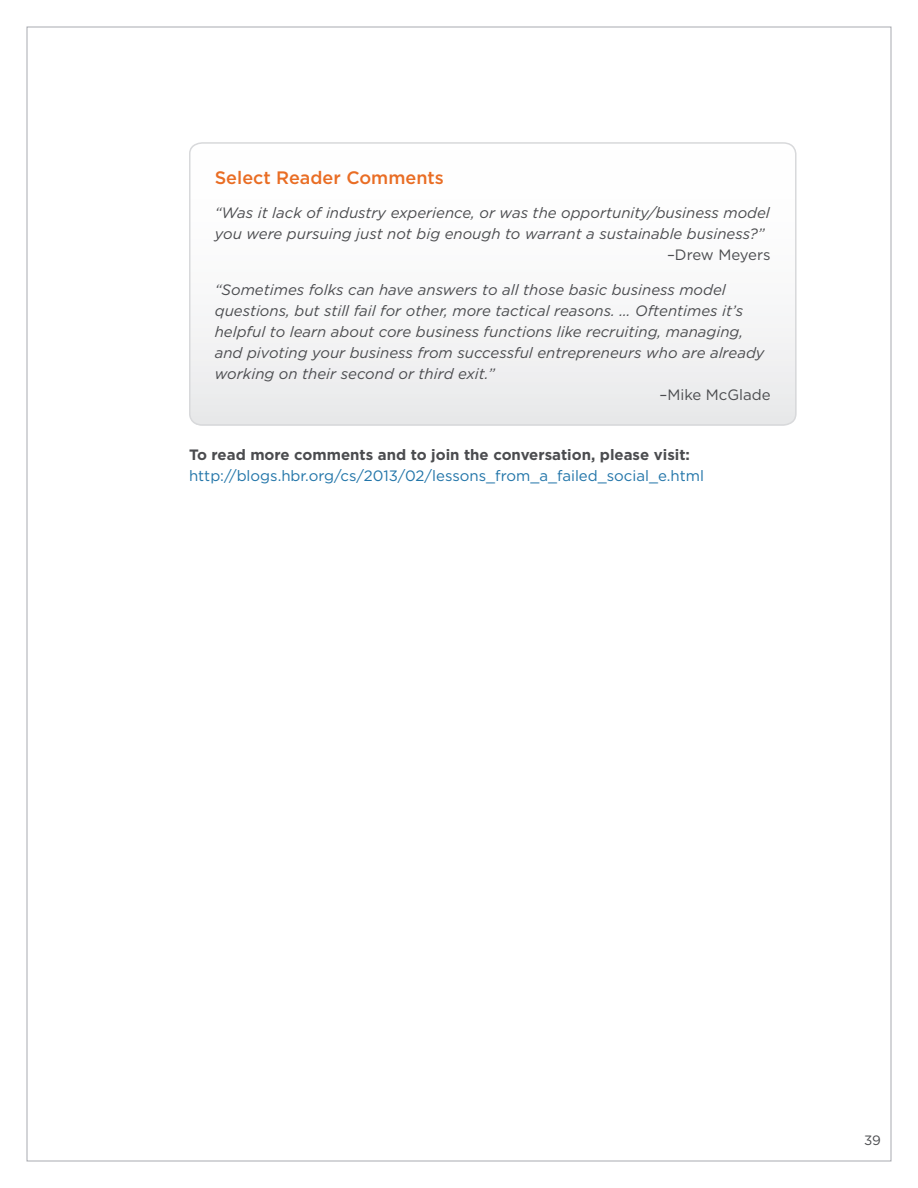
<style>
.page{position:relative;width:918px;height:1188px;background:#fff}
.page>*{position:absolute;margin:0;border:0;box-sizing:border-box;transform-origin:0 0}
.t1{font:500 18px "Gotham";color:#e96d24}
.t2{font:italic 15px "Gotham";color:#4b4c4f}
._08-BodyText{font:15px/21px "Gotham";color:#2275a9}
.t3{font:15px "Gotham";color:#4b4c4f}
.t4{font:13.5px "Gotham";color:#4b4c4f}
.s1{font-weight:700;color:#4b4c4f}
</style>
<div class="page">
<svg style="left:189px;top:142px;width:608px;height:284px"></svg>
<p class="t1" style="left:215px;top:166px;width:231px">Select Reader Comments</p>
<p class="t2" style="left:215px;top:203px;width:557px">“Was it lack of industry experience, or was the opportunity/business model</p>
<p class="t2" style="left:215px;top:224px;width:551px">you were pursuing just not big enough to warrant a sustainable business?”</p>
<p class="t3" style="left:667px;top:245px;width:105px">–Drew Meyers</p>
<p class="t2" style="left:215px;top:280px;width:513px">“Sometimes folks can have answers to all those basic business model</p>
<p class="t2" style="left:215px;top:301px;width:530px">questions, but still fail for other, more tactical reasons. … Oftentimes it’s</p>
<p class="t2" style="left:215px;top:322px;width:530px">helpful to learn about core business functions like recruiting, managing,</p>
<p class="t2" style="left:215px;top:343px;width:551px">and pivoting your business from successful entrepreneurs who are already</p>
<p class="t2" style="left:215px;top:364px;width:282px">working on their second or third exit.”</p>
<p class="t3" style="left:659px;top:385px;width:113px">–Mike McGlade</p>
<p class="_08-BodyText" style="left:189px;top:444px;width:517px"><span class="s1">To read more comments and to join the conversation, please visit: </span>http://blogs.hbr.org/cs/2013/02/lessons_from_a_failed_social_e.html</p>
<p class="t4" style="left:864px;top:1131px;width:18px">39</p>
</div>
